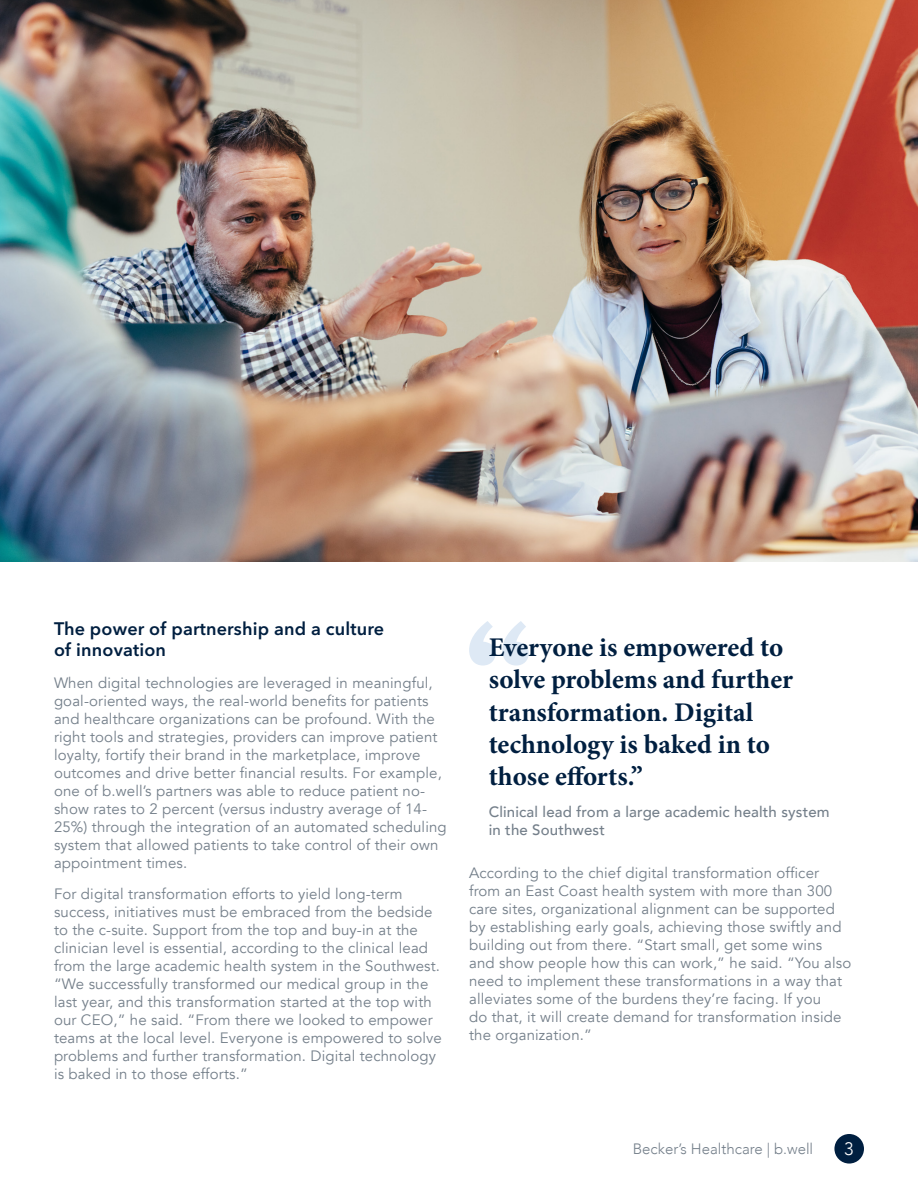
<style>
.page{position:relative;width:918px;height:1188px;background:#fff}
.page>*{position:absolute;margin:0;border:0;box-sizing:border-box;transform-origin:0 0}
.t1{font:700 27px/32.4px "Minion Pro";color:#001f40}
.t2{font:600 18px/21.6px "Avenir Next LT Pro";letter-spacing:.01em;color:#001f40}
.t3{font:300 18px "Avenir";color:#fff}
.t4{font:15px/18px "Avenir";letter-spacing:.01em;color:#747f8a}
.t5{font:500 15px/18px "Avenir";letter-spacing:.01em;color:#747f8a}
.t6{font:300 15px "Avenir";color:#747f8a}
</style>
<div class="page">
<div style="left:834px;top:1134px;width:30px;height:30px;background:#001f40;border-radius:50%"></div>
<img style="left:0;top:0;width:918px;height:562px">
<svg style="left:469px;top:621px;width:60px;height:45px"></svg>
<p class="t2" style="left:54px;top:617px;width:332px">The power of partnership and a culture of innovation</p>
<p class="t4" style="left:54px;top:674px;width:394px">When digital technologies are leveraged in meaningful, goal-oriented ways, the real-world benefits for patients and healthcare organizations can be profound. With the right tools and strategies, providers can improve patient loyalty, fortify their brand in the marketplace, improve outcomes and drive better financial results. For example, one of b.well’s partners was able to reduce patient no&shy;show rates to 2 percent (versus industry average of 14- 25%) through the integration of an automated scheduling system that allowed patients to take control of their own appointment times.</p>
<p class="t4" style="left:54px;top:885px;width:390px">For digital transformation efforts to yield long-term success, initiatives must be embraced from the bedside to the c-suite. Support from the top and buy-in at the clinician level is essential, according to the clinical lead from the large academic health system in the Southwest. “We successfully transformed our medical group in the last year, and this transformation started at the top with our CEO,” he said. “From there we looked to empower teams at the local level. Everyone is empowered to solve problems and further transformation. Digital technology is baked in to those efforts.”</p>
<h1 class="t1" style="left:489px;top:631px;width:306px">Everyone is empowered to solve problems and further transformation. Digital technology is baked in to those efforts.”</h1>
<p class="t5" style="left:489px;top:802px;width:342px">Clinical lead from a large academic health system in the Southwest</p>
<p class="t4" style="left:469px;top:864px;width:384px">According to the chief digital transformation officer from an East Coast health system with more than 300 care sites, organizational alignment can be supported by establishing early goals, achieving those swiftly and building out from there. “Start small, get some wins and show people how this can work,” he said. “You also need to implement these transformations in a way that alleviates some of the burdens they’re facing. If you<br>do that, it will create demand for transformation inside the organization.”</p>
<p class="t6" style="left:633px;top:1140px;width:182px">Becker’s Healthcare | b.well</p>
<p class="t3" style="left:844px;top:1138px;width:11px">3</p>
</div>
